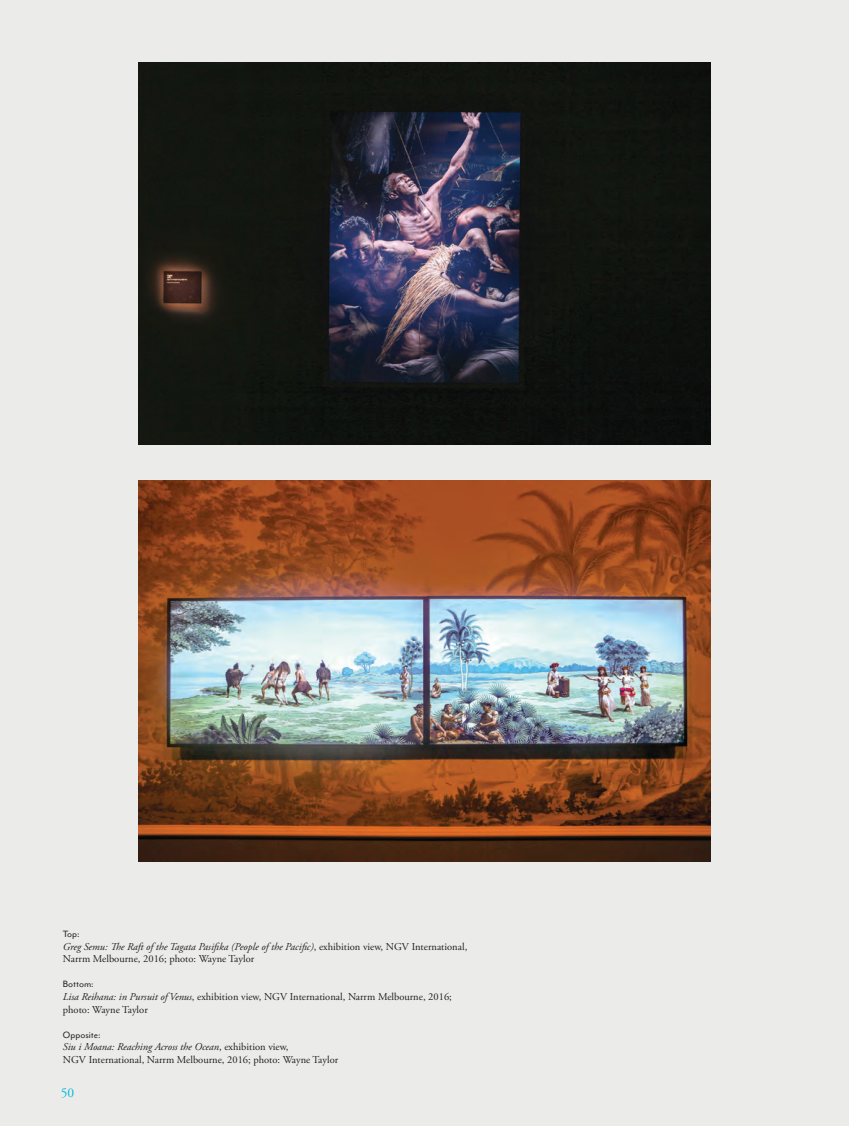
<style>
.page{position:relative;width:849px;height:1126px;background:#fff}
.page>*{position:absolute;margin:0;border:0;box-sizing:border-box;transform-origin:0 0}
.t1{font:13.5px "Adobe Garamond Pro";color:#03bbd7}
.t2{font:10.5px/12.6px "Adobe Garamond Pro";color:#231f20}
.t3{font:10.5px "Mr Eaves Mod OT";color:#231f20}
.s1{font-style:italic}
</style>
<div class="page">
<div style="left:0;top:0;width:849px;height:1125px;background:#ebebea"></div>
<img style="left:138px;top:480px;width:572px;height:381px">
<img style="left:138px;top:63px;width:572px;height:381px">
<p class="t3" style="left:63px;top:927px;width:18px">Top:</p>
<p class="t2" style="left:63px;top:939px;width:406px"><span class="s1">Greg Semu: The Raft of the Tagata Pasifika (People of the Pacific)</span>, exhibition view, NGV International,<br>Narrm Melbourne, 2016; photo: Wayne Taylor</p>
<p class="t3" style="left:63px;top:978px;width:32px">Bottom:</p>
<p class="t2" style="left:63px;top:990px;width:390px"><span class="s1">Lisa Reihana: in Pursuit of Venus</span>, exhibition view, NGV International, Narrm Melbourne, 2016; photo: Wayne Taylor</p>
<p class="t3" style="left:63px;top:1028px;width:39px">Opposite:</p>
<p class="t2" style="left:63px;top:1040px;width:277px"><span class="s1">Siu i Moana: Reaching Across the Ocean</span>, exhibition view,<br>NGV International, Narrm Melbourne, 2016; photo: Wayne Taylor</p>
<p class="t1" style="left:61px;top:1083px;width:15px">50</p>
</div>
